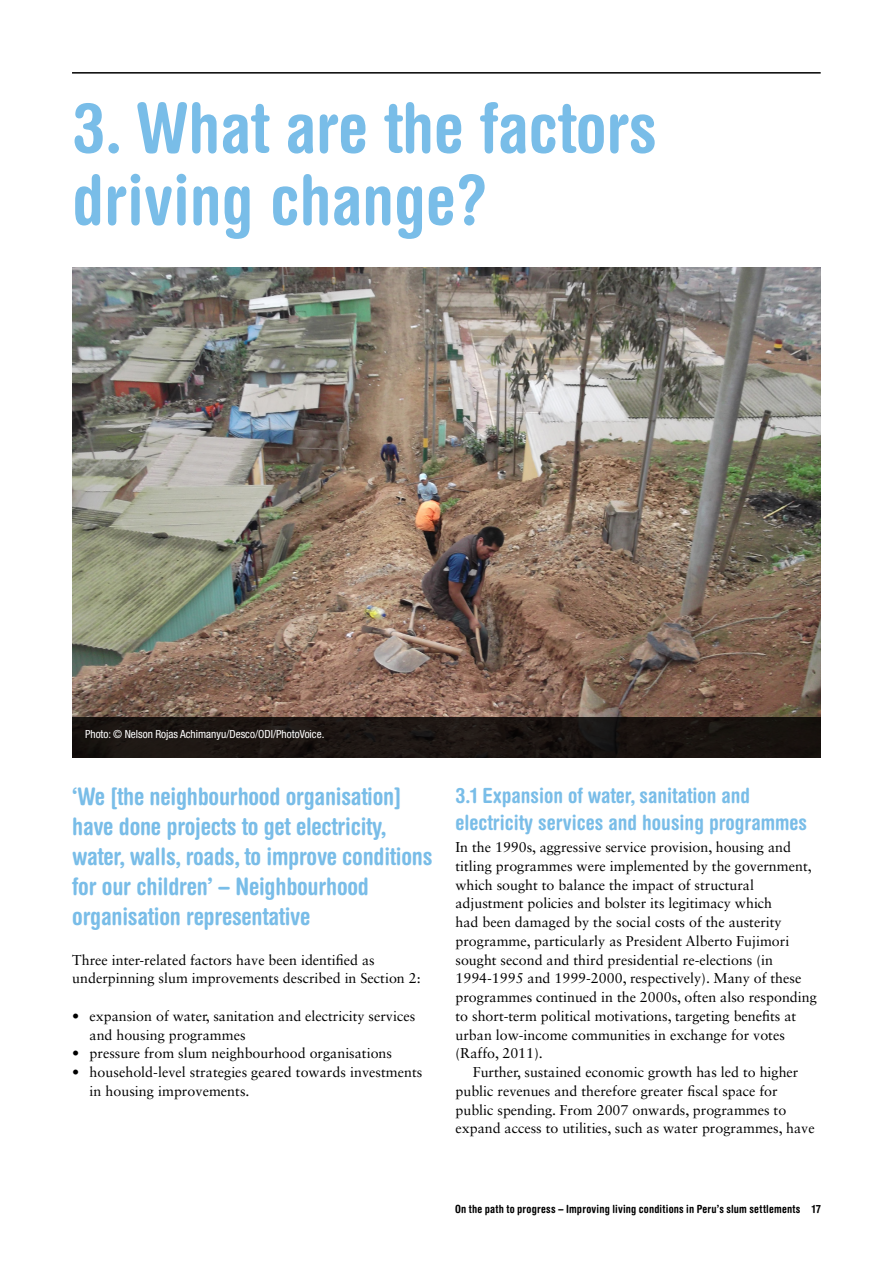
<style>
.page{position:relative;width:893px;height:1263px;background:#fff}
.page>*{position:absolute;margin:0;border:0;box-sizing:border-box;transform-origin:0 0}
.t1{font:700 condensed 69px/72px "Helvetica Rounded LT Std";color:#79bde8}
.t2{font:700 condensed 24px/30px "Helvetica Rounded LT Std";letter-spacing:-.01em;color:#79bde8}
.t3{font:700 condensed 21px/27px "Helvetica Rounded LT Std";color:#79bde8}
.t4{font:14.25px/18.8px "Sabon LT Std";color:#000}
.t5{font:700 condensed 11.25px "Helvetica Rounded LT Std";letter-spacing:.015em;color:#000}
.t6{font:condensed 11.25px "Helvetica Neue LT Std";color:#fff}
.s1{font-weight:700}
</style>
<div class="page">
<hr style="left:72px;top:72px;width:749px;height:2px;background:#000">
<img style="left:72px;top:267px;width:749px;height:450px">
<div style="left:72px;top:717px;width:749px;height:40px;background:#1a1411"></div>
<h1 class="t1" style="left:72px;top:91px;width:586px">3. What are the factors driving change?</h1>
<p class="t6" style="left:85px;top:728px;width:241px">Photo: © Nelson Rojas Achimanyu/Desco/ODI/PhotoVoice.</p>
<h2 class="t2" style="left:72px;top:781px;width:362px">‘We [the neighbourhood organisation] have done projects to get electricity, water, walls, roads, to improve conditions for our children’ – Neighbourhood organisation representative</h2>
<p class="t4" style="left:72px;top:950px;width:350px">Three inter-related factors have been identified as underpinning slum improvements described in Section 2:</p>
<p class="t4" style="left:90px;top:1006px;width:327px;text-indent:-17px"><span class="s1">•</span> expansion of water, sanitation and electricity services and housing programmes</p>
<p class="t4" style="left:72px;top:1044px;width:321px"><span class="s1">•</span> pressure from slum neighbourhood organisations</p>
<p class="t4" style="left:90px;top:1063px;width:334px;text-indent:-17px"><span class="s1">•</span> household-level strategies geared towards investments in housing improvements.</p>
<h3 class="t3" style="left:455px;top:781px;width:353px">3.1 Expansion of water, sanitation and electricity services and housing programmes</h3>
<p class="t4" style="left:455px;top:838px;width:363px">In the 1990s, aggressive service provision, housing and titling programmes were implemented by the government, which sought to balance the impact of structural adjustment policies and bolster its legitimacy which<br>had been damaged by the social costs of the austerity programme, particularly as President Alberto Fujimori sought second and third presidential re-elections (in 1994-1995 and 1999-2000, respectively). Many of these programmes continued in the 2000s, often also responding to short-term political motivations, targeting benefits at urban low-income communities in exchange for votes (Raffo, 2011).</p>
<p class="t4" style="left:455px;top:1063px;width:361px;text-indent:17px">Further, sustained economic growth has led to higher public revenues and therefore greater fiscal space for public spending. From 2007 onwards, programmes to expand access to utilities, such as water programmes, have</p>
<p class="t5" style="left:455px;top:1202px;width:367px">On the path to progress – Improving living conditions in Peru’s slum settlements 17</p>
</div>
